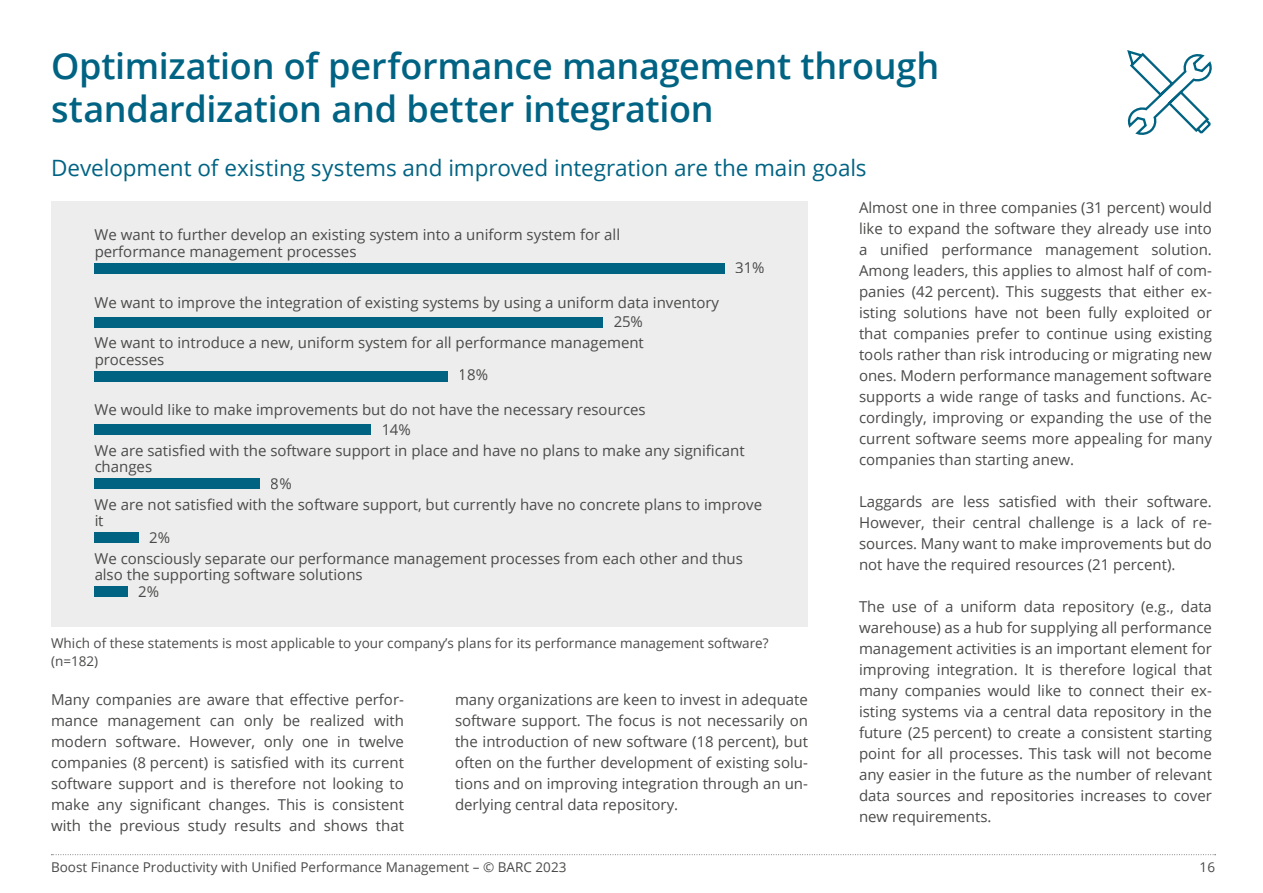
<style>
.page{position:relative;width:1263px;height:893px;background:#fff}
.page>*{position:absolute;margin:0;border:0;box-sizing:border-box;transform-origin:0 0}
.t1{font:600 36px/43.5px "Open Sans";letter-spacing:-.01em;color:#006383}
.t2{font:22.5px "Open Sans";letter-spacing:-.005em;color:#006383}
.t3{font:15px/21px "Open Sans";color:#4a4a49;text-align:justify}
.t4{font:13.5px/18px "Open Sans";color:#4a4a49}
</style>
<div class="page">
<svg style="left:51px;top:854px;width:1165px;height:1px"></svg>
<div style="left:51px;top:201px;width:757px;height:426px;background:#ededed"></div>
<div style="left:94px;top:263px;width:630px;height:11px;background:#006382"></div>
<div style="left:94px;top:317px;width:509px;height:11px;background:#006382"></div>
<div style="left:94px;top:371px;width:354px;height:10px;background:#006382"></div>
<div style="left:94px;top:424px;width:277px;height:11px;background:#006382"></div>
<div style="left:94px;top:478px;width:166px;height:11px;background:#006382"></div>
<div style="left:94px;top:532px;width:45px;height:11px;background:#006382"></div>
<div style="left:94px;top:586px;width:34px;height:11px;background:#006382"></div>
<svg style="left:1127px;top:51px;width:84px;height:84px"></svg>
<h1 class="t1" style="left:51px;top:43px;width:890px">Optimization of performance management through standardization and better integration</h1>
<h2 class="t2" style="left:51px;top:153px;width:817px">Development of existing systems and improved integration are the main goals</h2>
<p class="t3" style="left:94px;top:226px;width:527px;line-height:16.5px">We want to further develop an existing system into a uniform system for all performance management processes</p>
<p class="t3" style="left:94px;top:291px;width:626px">We want to improve the integration of existing systems by using a uniform data inventory</p>
<p class="t3" style="left:613px;top:310px;width:31px">25%</p>
<p class="t3" style="left:94px;top:334px;width:551px;line-height:16.5px">We want to introduce a new, uniform system for all performance management processes</p>
<p class="t3" style="left:459px;top:364px;width:31px">18%</p>
<p class="t3" style="left:94px;top:399px;width:553px">We would like to make improvements but do not have the necessary resources</p>
<p class="t3" style="left:381px;top:419px;width:31px">14%</p>
<p class="t3" style="left:735px;top:256px;width:31px">31%</p>
<p class="t3" style="left:94px;top:442px;width:652px;line-height:16.5px">We are satisfied with the software support in place and have no plans to make any significant changes</p>
<p class="t3" style="left:271px;top:473px;width:22px">8%</p>
<p class="t3" style="left:94px;top:496px;width:669px;line-height:16.5px">We are not satisfied with the software support, but currently have no concrete plans to improve it</p>
<p class="t3" style="left:149px;top:526px;width:22px">2%</p>
<p class="t3" style="left:94px;top:549px;width:650px;line-height:16.5px">We consciously separate our performance management processes from each other and thus also the supporting software solutions</p>
<p class="t3" style="left:138px;top:580px;width:22px">2%</p>
<p class="t4" style="left:51px;top:634px;width:719px">Which of these statements is most applicable to your company’s plans for its performance management software? (n=182)</p>
<p class="t3" style="left:51px;top:689px;width:354px">Many companies are aware that effective perfor&shy;mance management can only be realized with modern software. However, only one in twelve companies (8 percent) is satisfied with its current software support and is therefore not looking to make any significant changes. This is consistent with the previous study results and shows that</p>
<p class="t3" style="left:455px;top:689px;width:354px">many organizations are keen to invest in adequate software support. The focus is not necessarily on the introduction of new software (18 percent), but often on the further development of existing solu&shy;tions and on improving integration through an un&shy;derlying central data repository.</p>
<p class="t3" style="left:859px;top:196px;width:354px">Almost one in three companies (31 percent) would like to expand the software they already use into a unified performance management solution.<br>Among leaders, this applies to almost half of com&shy;panies (42 percent). This suggests that either ex&shy;isting solutions have not been fully exploited or that companies prefer to continue using existing tools rather than risk introducing or migrating new ones. Modern performance management software supports a wide range of tasks and functions. Ac&shy;cordingly, improving or expanding the use of the current software seems more appealing for many companies than starting anew.</p>
<p class="t3" style="left:859px;top:490px;width:354px">Laggards are less satisfied with their software.<br>However, their central challenge is a lack of re&shy;sources. Many want to make improvements but do not have the required resources (21 percent).</p>
<p class="t3" style="left:859px;top:595px;width:354px">The use of a uniform data repository (e.g., data warehouse) as a hub for supplying all performance management activities is an important element for improving integration. It is therefore logical that many companies would like to connect their ex&shy;isting systems via a central data repository in the future (25 percent) to create a consistent starting point for all processes. This task will not become any easier in the future as the number of relevant data sources and repositories increases to cover new requirements.</p>
<p class="t4" style="left:51px;top:858px;width:517px">Boost Finance Productivity with Unified Performance Management – © BARC 2023</p>
<p class="t4" style="left:1199px;top:858px;width:17px">16</p>
</div>
